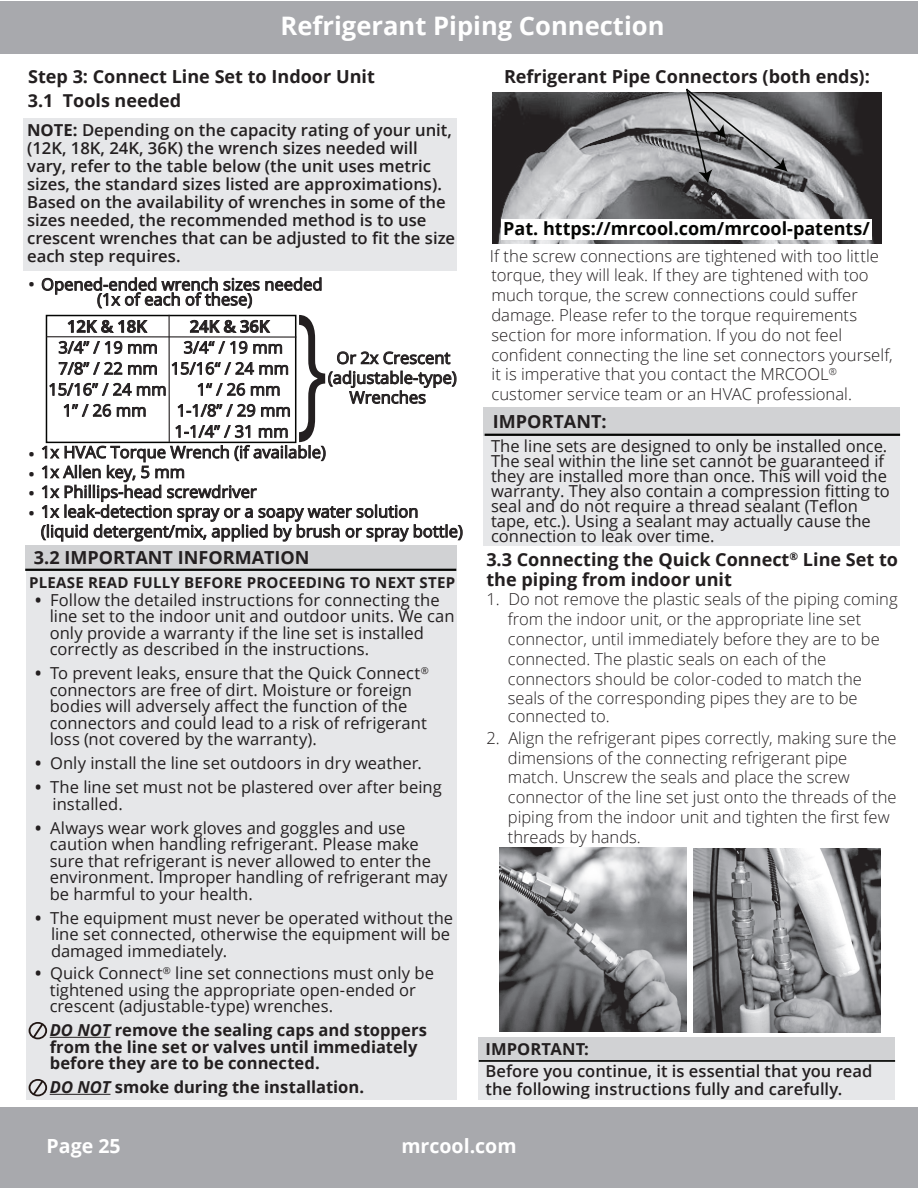
<style>
.page{position:relative;width:918px;height:1188px;background:#fff}
.page>*{position:absolute;margin:0;border:0;box-sizing:border-box;transform-origin:0 0}
.t1{font:145.95px "Open Sans";color:#231f20;scale:.57 1}
.t2{font:600 30px/38.5px "Open Sans";color:#231f20}
.t3{font:700 25.5px "Open Sans";color:#fff}
.t4{font:700 19.5px "Open Sans";color:#fff}
.t5{font:700 18px/19.5px "Open Sans";color:#231f20}
.t6{font:700 18px "Open Sans";color:#040503}
.t7{font:700 17.85px "Open Sans";color:#231f20}
.t8{font:16.5px/16.5px "Open Sans";color:#231f20}
.t9{font:300 16.5px/19.8px "Open Sans";color:#231f20}
.t10{font:600 16.5px/18px "Open Sans";color:#231f20}
.t11{font:700 16.5px/16.5px "Open Sans";color:#231f20}
.t12{font:700 15px "Open Sans";letter-spacing:.015em;color:#231f20}
.s1{font-weight:700}
.s2{font-style:italic}
</style>
<div class="page">
<div style="left:484px;top:436px;width:416px;height:110px;background:#e6e7e9"></div>
<div style="left:484px;top:407px;width:416px;height:28px;background:#d1d2d4"></div>
<img style="left:493px;top:92px;width:389px;height:151px">
<div style="left:23px;top:118px;width:434px;height:152px;background:#e6e7e9"></div>
<div style="left:26px;top:559px;width:430px;height:540px;background:#e6e7e9"></div>
<div style="left:25px;top:546px;width:432px;height:25px;background:#d1d2d4"></div>
<div style="left:0;top:1108px;width:918px;height:80px;background:#a8a9ad"></div>
<div style="left:479px;top:1037px;width:416px;height:24px;background:#d1d2d4"></div>
<div style="left:479px;top:1061px;width:416px;height:39px;background:#e6e7e9"></div>
<hr style="left:479px;top:1060px;width:416px;height:2px;background:#040503">
<hr style="left:50px;top:1037px;width:60px;height:1px;background:#231f20">
<hr style="left:50px;top:1094px;width:60px;height:1px;background:#231f20">
<div style="left:0;top:1px;width:918px;height:52px;background:#a8a9ad"></div>
<hr style="left:25px;top:569px;width:431px;height:2px;background:#040503">
<img style="left:693px;top:848px;width:187px;height:184px">
<svg style="left:684px;top:88px;width:104px;height:95px;background:#97989a"></svg>
<img style="left:500px;top:848px;width:186px;height:184px">
<svg style="left:42px;top:277px;width:280px;height:31px"></svg>
<svg style="left:68px;top:320px;width:79px;height:13px"></svg>
<svg style="left:190px;top:320px;width:80px;height:13px"></svg>
<svg style="left:59px;top:341px;width:63px;height:13px"></svg>
<svg style="left:128px;top:344px;width:29px;height:10px"></svg>
<svg style="left:184px;top:341px;width:63px;height:13px"></svg>
<svg style="left:253px;top:344px;width:29px;height:10px"></svg>
<svg style="left:59px;top:362px;width:63px;height:13px"></svg>
<svg style="left:128px;top:365px;width:29px;height:10px"></svg>
<svg style="left:172px;top:362px;width:116px;height:13px"></svg>
<svg style="left:49px;top:383px;width:117px;height:13px"></svg>
<svg style="left:198px;top:383px;width:47px;height:13px"></svg>
<svg style="left:251px;top:386px;width:29px;height:10px"></svg>
<svg style="left:64px;top:404px;width:47px;height:13px"></svg>
<svg style="left:117px;top:407px;width:29px;height:10px"></svg>
<svg style="left:178px;top:404px;width:77px;height:13px"></svg>
<svg style="left:261px;top:407px;width:29px;height:10px"></svg>
<div style="left:46px;top:315px;width:250px;height:128px;border:2px solid #040503"></div>
<hr style="left:169px;top:315px;width:1px;height:127px;background:#231f20">
<hr style="left:46px;top:336px;width:250px;height:2px;background:#231f20">
<svg style="left:41px;top:425px;width:422px;height:117px"></svg>
<svg style="left:337px;top:351px;width:113px;height:14px"></svg>
<svg style="left:328px;top:371px;width:129px;height:34px"></svg>
<svg style="left:29px;top:1022px;width:18px;height:17px"></svg>
<svg style="left:29px;top:1079px;width:18px;height:17px"></svg>
<hr style="left:485px;top:434px;width:415px;height:2px;background:#040503">
<div style="left:501px;top:219px;width:371px;height:20px;background:#fff"></div>
<h3 class="t3" style="left:281px;top:8px;width:385px">Refrigerant Piping Connection</h3>
<p class="t5" style="left:28px;top:67px;width:348px">Step 3: Connect Line Set to Indoor Unit</p>
<p class="t5" style="left:504px;top:67px;width:367px">Refrigerant Pipe Connectors (both ends):</p>
<p class="t7" style="left:28px;top:88px;width:155px">3.1 Tools needed</p>
<p class="t10" style="left:27px;top:121px;width:430px"><span class="s1">NOTE:</span> Depending on the capacity rating of your unit, (12K, 18K, 24K, 36K) the wrench sizes needed will vary, refer to the table below (the unit uses metric sizes, the standard sizes listed are approximations).<br>Based on the availability of wrenches in some of the sizes needed, the recommended method is to use crescent wrenches that can be adjusted to fit the size each step requires.</p>
<p class="t8" style="left:97px;top:276px;width:227px;line-height:15px;text-indent:-56px">Opened-ended wrench sizes needed (1x of each of these)</p>
<p class="t10" style="left:67px;top:317px;width:81px">12K &amp; 18K</p>
<p class="t10" style="left:190px;top:317px;width:81px">24K &amp; 36K</p>
<p class="t8" style="left:58px;top:339px;width:101px">3/4” / 19 mm</p>
<p class="t8" style="left:184px;top:339px;width:101px">3/4“ / 19 mm</p>
<p class="t8" style="left:58px;top:360px;width:232px">7/8” / 22 mm 15/16“ / 24 mm</p>
<p class="t8" style="left:48px;top:381px;width:120px">15/16” / 24 mm</p>
<p class="t8" style="left:197px;top:381px;width:85px">1“ / 26 mm</p>
<p class="t8" style="left:63px;top:402px;width:85px">1” / 26 mm</p>
<p class="t8" style="left:177px;top:402px;width:116px">1-1/8” / 29 mm</p>
<p class="t8" style="left:175px;top:423px;width:116px">1-1/4” / 31 mm</p>
<p class="t8" style="left:41px;top:443px;width:286px">1x HVAC Torque Wrench (if available)</p>
<p class="t8" style="left:41px;top:463px;width:146px">1x Allen key, 5 mm</p>
<p class="t8" style="left:41px;top:483px;width:217px">1x Phillips-head screwdriver</p>
<p class="t8" style="left:41px;top:503px;width:379px">1x leak-detection spray or a soapy water solution</p>
<p class="t8" style="left:41px;top:523px;width:423px">(liquid detergent/mix, applied by brush or spray bottle)</p>
<h2 class="t2" style="left:28px;top:256px;width:10px">.</h2>
<h1 class="t1" style="left:296px;top:266px;width:57px">}</h1>
<p class="t8" style="left:328px;top:347px;width:130px;line-height:19.8px;text-align:center">Or 2x Crescent (adjustable-type)<br>Wrenches</p>
<h2 class="t2" style="left:28px;top:426px;width:10px">.</h2>
<h2 class="t2" style="left:27px;top:445px;width:10px">. .</h2>
<h2 class="t2" style="left:28px;top:464px;width:10px">.</h2>
<p class="t5" style="left:34px;top:547px;width:277px">3.2 IMPORTANT INFORMATION</p>
<p class="t12" style="left:29px;top:572px;width:427px">PLEASE READ FULLY BEFORE PROCEEDING TO NEXT STEP</p>
<p class="t8" style="left:50px;top:591px;width:406px;text-indent:-14px"><span class="s1">•</span> Follow the detailed instructions for connecting the line set to the indoor unit and outdoor units. We can only provide a warranty if the line set is installed correctly as described in the instructions.</p>
<p class="t8" style="left:50px;top:664px;width:380px;text-indent:-14px"><span class="s1">•</span> To prevent leaks, ensure that the Quick Connect<sup>® </sup>connectors are free of dirt. Moisture or foreign bodies will adversely affect the function of the connectors and could lead to a risk of refrigerant loss (not covered by the warranty).</p>
<p class="t8" style="left:35px;top:754px;width:388px"><span class="s1">•</span> Only install the line set outdoors in dry weather.</p>
<p class="t8" style="left:53px;top:778px;width:391px;text-indent:-17px"><span class="s1">•</span> The line set must not be plastered over after being installed.</p>
<p class="t8" style="left:50px;top:819px;width:399px;text-indent:-14px"><span class="s1">•</span> Always wear work gloves and goggles and use caution when handling refrigerant. Please make sure that refrigerant is never allowed to enter the environment. Improper handling of refrigerant may be harmful to your health.</p>
<p class="t8" style="left:51px;top:909px;width:404px;text-indent:-16px"><span class="s1">•</span> The equipment must never be operated without the line set connected, otherwise the equipment will be damaged immediately.</p>
<p class="t8" style="left:50px;top:964px;width:386px;text-indent:-14px"><span class="s1">•</span> Quick Connect<sup>®</sup> line set connections must only be tightened using the appropriate open-ended or crescent (adjustable-type) wrenches.</p>
<p class="t11" style="left:50px;top:1021px;width:379px"><span class="s2">DO NOT</span> remove the sealing caps and stoppers from the line set or valves until immediately before they are to be connected.</p>
<p class="t11" style="left:50px;top:1078px;width:316px"><span class="s2">DO NOT</span> smoke during the installation.</p>
<p class="t6" style="left:503px;top:216px;width:368px">Pat. https://mrcool.com/mrcool-patents/</p>
<p class="t9" style="left:490px;top:245px;width:404px">If the screw connections are tightened with too little torque, they will leak. If they are tightened with too much torque, the screw connections could suffer damage. Please refer to the torque requirements section for more information. If you do not feel confident connecting the line set connectors yourself, it is imperative that you contact the MRCOOL<sup>® </sup>customer service team or an HVAC professional.</p>
<p class="t5" style="left:493px;top:412px;width:115px">IMPORTANT:</p>
<p class="t8" style="left:491px;top:438px;width:400px;line-height:15px">The line sets are designed to only be installed once.<br>The seal within the line set cannot be guaranteed if they are installed more than once. This will void the warranty. They also contain a compression fitting to seal and do not require a thread sealant (Teflon tape, etc.). Using a sealant may actually cause the connection to leak over time.</p>
<p class="t5" style="left:486px;top:549px;width:413px">3.3 Connecting the Quick Connect<sup>®</sup> Line Set to the piping from indoor unit</p>
<p class="t9" style="left:508px;top:589px;width:391px;text-indent:-22px">1. Do not remove the plastic seals of the piping coming from the indoor unit, or the appropriate line set connector, until immediately before they are to be connected. The plastic seals on each of the connectors should be color-coded to match the seals of the corresponding pipes they are to be</p>
<p class="t9" style="left:508px;top:706px;width:104px">connected to.</p>
<p class="t9" style="left:508px;top:727px;width:390px;text-indent:-22px">2. Align the refrigerant pipes correctly, making sure the dimensions of the connecting refrigerant pipe match. Unscrew the seals and place the screw connector of the line set just onto the threads of the piping from the indoor unit and tighten the first few threads by hands.</p>
<p class="t11" style="left:486px;top:1040px;width:105px">IMPORTANT:</p>
<p class="t10" style="left:486px;top:1062px;width:388px">Before you continue, it is essential that you read the following instructions fully and carefully.</p>
<p class="t4" style="left:47px;top:1132px;width:76px">Page 25</p>
<p class="t4" style="left:401px;top:1132px;width:117px">mrcool.com</p>
</div>
